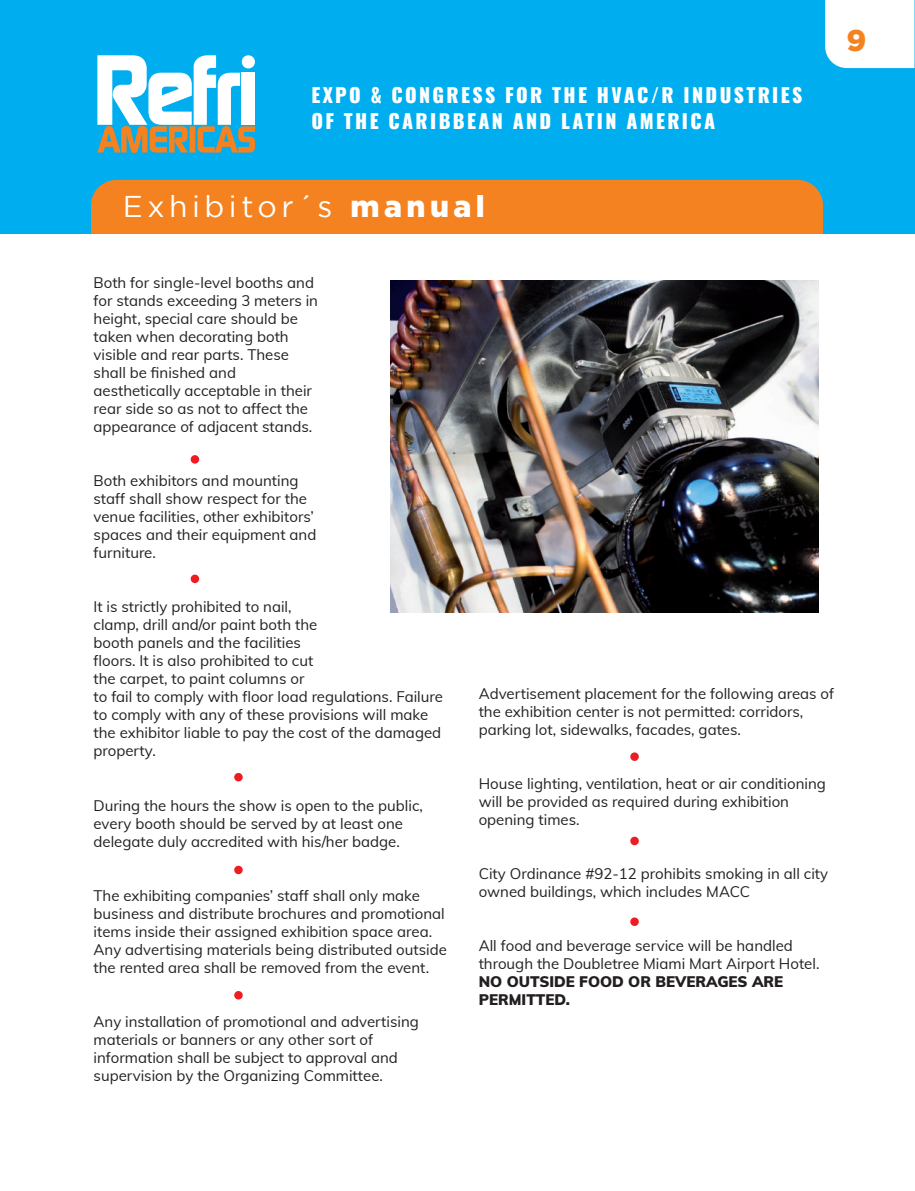
<style>
.page{position:relative;width:915px;height:1191px;background:#fff}
.page>*{position:absolute;margin:0;border:0;box-sizing:border-box;transform-origin:0 0}
.t1{font:30px "Gotham";letter-spacing:.15em;color:#fff}
.t2{font:900 30px "Gotham";color:#f58220}
.t3{font:800 19.5px/26.4px "Oswald";letter-spacing:.12em;color:#fff}
.t4{font:15px/18px "Muli";color:#231f20}
.t5{font:900 15px/18px "Muli";color:#231f20}
.s1{font-weight:900}
</style>
<div class="page">
<div style="left:0;top:0;width:914px;height:234px;background:#00aeef"></div>
<div style="left:191px;top:455px;width:8px;height:8px;background:#ee1d23;border-radius:50%"></div>
<div style="left:191px;top:574px;width:8px;height:9px;background:#ee1d23;border-radius:50%"></div>
<div style="left:234px;top:773px;width:9px;height:8px;background:#ee1d23;border-radius:50%"></div>
<div style="left:630px;top:752px;width:8px;height:9px;background:#ee1d23;border-radius:50%"></div>
<div style="left:630px;top:836px;width:8px;height:9px;background:#ee1d23;border-radius:50%"></div>
<div style="left:630px;top:917px;width:8px;height:9px;background:#ee1d23;border-radius:50%"></div>
<svg style="left:234px;top:865px;width:9px;height:9px"></svg>
<div style="left:234px;top:991px;width:9px;height:8px;background:#ee1d23;border-radius:50%"></div>
<img style="left:390px;top:281px;width:427px;height:331px">
<div style="left:825px;top:0;width:89px;height:68px;background:#fff"></div>
<div style="left:91px;top:180px;width:731px;height:54px;background:#f58220"></div>
<svg style="left:97px;top:55px;width:158px;height:98px"></svg>
<h2 class="t3" style="left:311px;top:82px;width:492px">EXPO &amp; CONGRESS FOR THE HVAC/R INDUSTRIES<br>OF THE CARIBBEAN AND LATIN AMERICA</h2>
<h1 class="t2" style="left:846px;top:23px;width:21px">9</h1>
<h1 class="t1" style="left:123px;top:190px;width:363px">Exhibitor´s <span class="s1">manual</span></h1>
<p class="t4" style="left:93px;top:273px;width:226px">Both for single-level booths and for stands exceeding 3 meters in height, special care should be taken when decorating both visible and rear parts. These shall be finished and aesthetically acceptable in their rear side so as not to affect the appearance of adjacent stands.</p>
<p class="t4" style="left:93px;top:471px;width:224px">Both exhibitors and mounting staff shall show respect for the venue facilities, other exhibitors’ spaces and their equipment and furniture.</p>
<p class="t4" style="left:93px;top:597px;width:351px">It is strictly prohibited to nail,<br>clamp, drill and/or paint both the<br>booth panels and the facilities<br>floors. It is also prohibited to cut<br>the carpet, to paint columns or<br>to fail to comply with floor load regulations. Failure to comply with any of these provisions will make the exhibitor liable to pay the cost of the damaged property.</p>
<p class="t4" style="left:93px;top:795px;width:331px">During the hours the show is open to the public, every booth should be served by at least one delegate duly accredited with his/her badge.</p>
<p class="t4" style="left:93px;top:885px;width:355px">The exhibiting companies’ staff shall only make business and distribute brochures and promotional items inside their assigned exhibition space area.<br>Any advertising materials being distributed outside the rented area shall be removed from the event.</p>
<p class="t4" style="left:93px;top:1011px;width:327px">Any installation of promotional and advertising materials or banners or any other sort of information shall be subject to approval and supervision by the Organizing Committee.</p>
<p class="t4" style="left:478px;top:684px;width:357px">Advertisement placement for the following areas of the exhibition center is not permitted: corridors, parking lot, sidewalks, facades, gates.</p>
<p class="t4" style="left:478px;top:774px;width:348px">House lighting, ventilation, heat or air conditioning will be provided as required during exhibition opening times.</p>
<p class="t4" style="left:478px;top:864px;width:351px">City Ordinance #92-12 prohibits smoking in all city owned buildings, which includes MACC</p>
<p class="t4" style="left:478px;top:936px;width:342px">All food and beverage service will be handled through the Doubletree Miami Mart Airport Hotel.</p>
<p class="t5" style="left:478px;top:972px;width:306px">NO OUTSIDE FOOD OR BEVERAGES ARE<br>PERMITTED.</p>
</div>
